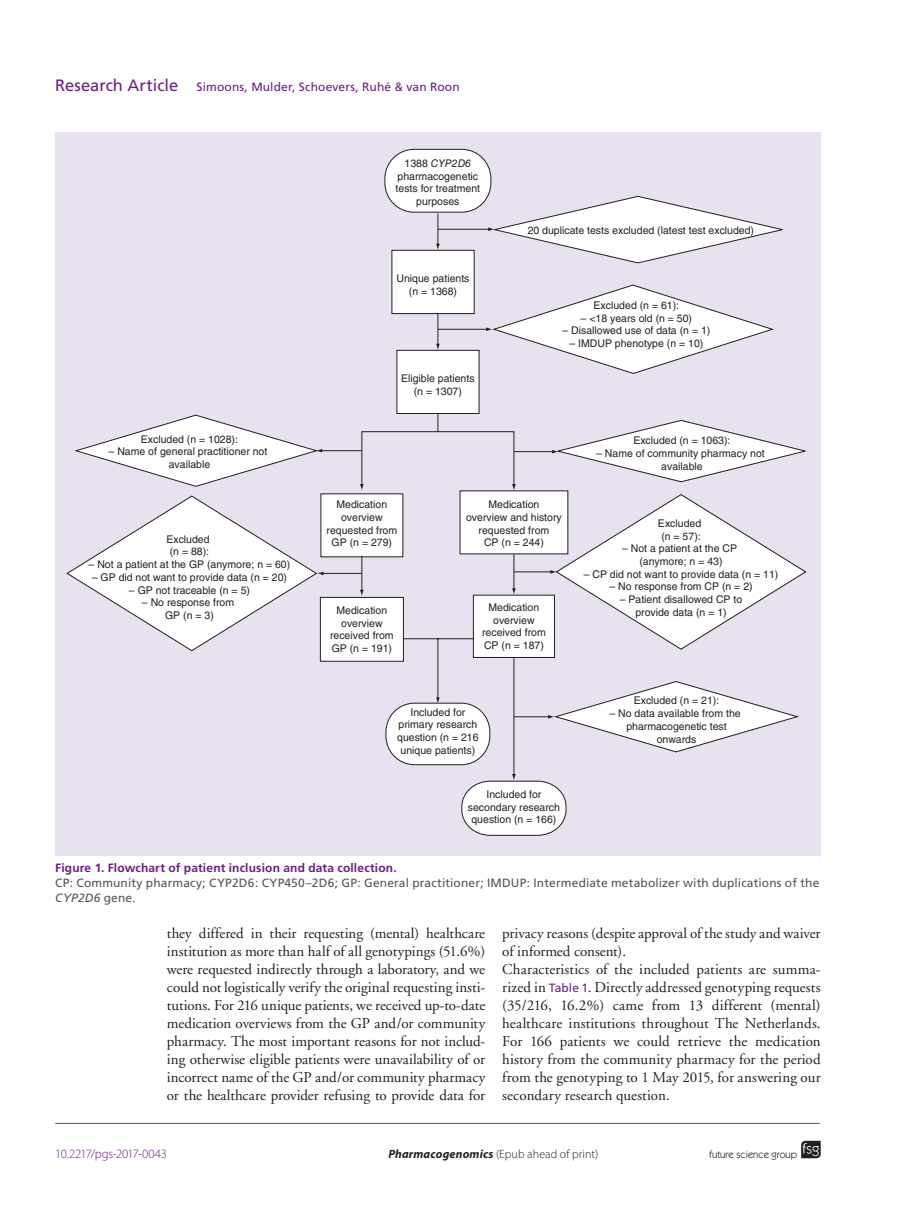
<style>
.page{position:relative;width:910px;height:1217px;background:#fff}
.page>*{position:absolute;margin:0;border:0;box-sizing:border-box;transform-origin:0 0}
.t1{font:15px/18px "Adobe Garamond";color:#231f20;text-align:justify}
.t2{font:300 12.75px "Myriad Pro";letter-spacing:-.03em;color:#6b1f7e}
.t3{font:12px/15px "Frutiger";letter-spacing:.015em;color:#52555a}
.t4{font:700 12px "Frutiger";letter-spacing:.015em;color:#6b1f7e}
.t5{font:12px "Frutiger";letter-spacing:.015em;color:#6b1f7e}
.t6{font:300 12px "Myriad Pro";letter-spacing:.005em;color:#231f20}
.t7{font:10.65px/12.8px "Helvetica LT Std";color:#231f20;text-align:center}
.t8{font:10.5px "Itc Kabel";color:#231f20}
.s1{font-size:16.5px}
.s2{font-style:italic}
.s3{font-family:"Frutiger";font-size:12px;color:#6b1f7e}
.s4{font-weight:700;font-style:italic}
</style>
<div class="page">
<div style="left:55px;top:132px;width:766px;height:723px;background:#e8e2f0"></div>
<div style="left:385px;top:149px;width:106px;height:63px;background:#fff;border-radius:29px"></div>
<div style="left:384px;top:149px;width:107px;height:63px;border:1px solid #231f20;border-radius:29px"></div>
<div style="left:386px;top:703px;width:104px;height:61px;background:#fff;border-radius:29px"></div>
<div style="left:386px;top:702px;width:104px;height:63px;border:1px solid #231f20;border-radius:29px"></div>
<div style="left:391px;top:250px;width:84px;height:64px;background:#fff;border:1px solid #231f20"></div>
<div style="left:396px;top:350px;width:83px;height:64px;background:#fff;border:1px solid #231f20"></div>
<div style="left:460px;top:490px;width:108px;height:64px;background:#fff"></div>
<div style="left:473px;top:594px;width:82px;height:63px;background:#fff;border:1px solid #231f20"></div>
<div style="left:320px;top:597px;width:84px;height:64px;background:#fff"></div>
<svg style="left:66px;top:213px;width:373px;height:438px"></svg>
<svg style="left:436px;top:244px;width:4px;height:6px"></svg>
<hr style="left:437px;top:313px;width:1px;height:32px;background:#231f20">
<svg style="left:436px;top:344px;width:4px;height:6px"></svg>
<hr style="left:438px;top:329px;width:49px;height:1px;background:#231f20">
<svg style="left:486px;top:284px;width:288px;height:90px"></svg>
<hr style="left:438px;top:229px;width:51px;height:1px;background:#231f20">
<svg style="left:488px;top:195px;width:295px;height:68px"></svg>
<svg style="left:360px;top:412px;width:156px;height:78px"></svg>
<hr style="left:321px;top:450px;width:41px;height:1px;background:#231f20">
<svg style="left:75px;top:414px;width:247px;height:73px"></svg>
<hr style="left:514px;top:451px;width:39px;height:1px;background:#231f20">
<svg style="left:552px;top:420px;width:254px;height:62px"></svg>
<hr style="left:361px;top:555px;width:1px;height:36px;background:#231f20">
<svg style="left:360px;top:589px;width:4px;height:7px"></svg>
<hr style="left:514px;top:554px;width:1px;height:35px;background:#231f20">
<svg style="left:512px;top:588px;width:4px;height:6px"></svg>
<hr style="left:403px;top:638px;width:70px;height:1px;background:#231f20">
<hr style="left:437px;top:638px;width:1px;height:60px;background:#231f20">
<svg style="left:436px;top:697px;width:4px;height:6px"></svg>
<hr style="left:514px;top:658px;width:1px;height:117px;background:#231f20">
<svg style="left:461px;top:773px;width:106px;height:62px"></svg>
<hr style="left:514px;top:716px;width:35px;height:1px;background:#231f20">
<svg style="left:548px;top:681px;width:251px;height:71px"></svg>
<hr style="left:514px;top:571px;width:38px;height:1px;background:#231f20">
<hr style="left:322px;top:573px;width:40px;height:1px;background:#231f20">
<svg style="left:67px;top:496px;width:256px;height:154px"></svg>
<svg style="left:550px;top:493px;width:257px;height:157px"></svg>
<svg style="left:801px;top:1140px;width:20px;height:17px"></svg>
<hr style="left:55px;top:1122px;width:765px;height:1px;background:#52555a">
<p class="t5" style="left:55px;top:80px;width:406px"><span class="s1">Research Article</span> Simoons, Mulder, Schoevers, Ruhé &amp; van Roon</p>
<p class="t7" style="left:141px;top:432px;width:99px">Excluded (n = 1028):</p>
<p class="t7" style="left:109px;top:445px;width:160px">– Name of general practitioner not available</p>
<p class="t7" style="left:166px;top:532px;width:45px">Excluded (n = 88):</p>
<p class="t7" style="left:89px;top:558px;width:203px">– Not a patient at the GP (anymore; n = 60)</p>
<p class="t7" style="left:92px;top:570px;width:197px">– GP did not want to provide data (n = 20)</p>
<p class="t7" style="left:129px;top:583px;width:123px">– GP not traceable (n = 5)</p>
<p class="t7" style="left:142px;top:596px;width:94px">– No response from<br>GP (n = 3)</p>
<p class="t7" style="left:396px;top:157px;width:86px">1388 <span class="s2">CYP2D6 </span>pharmacogenetic tests for treatment purposes</p>
<p class="t7" style="left:397px;top:272px;width:74px">Unique patients (n = 1368)</p>
<p class="t7" style="left:401px;top:372px;width:75px">Eligible patients (n = 1307)</p>
<p class="t7" style="left:528px;top:223px;width:228px">20 duplicate tests excluded (latest test excluded)</p>
<p class="t7" style="left:594px;top:299px;width:87px">Excluded (n = 61):</p>
<p class="t7" style="left:581px;top:311px;width:113px">– &lt;18 years old (n = 50)</p>
<p class="t7" style="left:562px;top:324px;width:149px">– Disallowed use of data (n = 1)</p>
<p class="t7" style="left:569px;top:337px;width:135px">– IMDUP phenotype (n = 10)</p>
<p class="t7" style="left:633px;top:434px;width:99px">Excluded (n = 1063):</p>
<p class="t7" style="left:596px;top:446px;width:170px">– Name of community pharmacy not available</p>
<p class="t7" style="left:327px;top:498px;width:72px">Medication overview requested from<br>GP (n = 279)</p>
<p class="t7" style="left:466px;top:498px;width:97px">Medication<br>overview and history requested from<br>CP (n = 244)</p>
<p class="t7" style="left:330px;top:603px;width:65px">Medication overview received from<br>GP (n = 191)</p>
<p class="t7" style="left:482px;top:600px;width:65px">Medication overview received from<br>CP (n = 187)</p>
<p class="t7" style="left:397px;top:705px;width:83px">Included for primary research question (n = 216 unique patients)</p>
<p class="t7" style="left:468px;top:787px;width:94px">Included for secondary research question (n = 166)</p>
<p class="t7" style="left:658px;top:516px;width:45px">Excluded (n = 57):</p>
<p class="t7" style="left:622px;top:542px;width:116px">– Not a patient at the CP (anymore; n = 43)</p>
<p class="t7" style="left:584px;top:567px;width:196px">– CP did not want to provide data (n = 11)</p>
<p class="t7" style="left:609px;top:580px;width:145px">– No response from CP (n = 2)</p>
<p class="t7" style="left:620px;top:593px;width:124px">– Patient disallowed CP to provide data (n = 1)</p>
<p class="t7" style="left:634px;top:694px;width:87px">Excluded (n = 21):</p>
<p class="t7" style="left:609px;top:706px;width:133px">– No data available from the pharmacogenetic test onwards</p>
<p class="t4" style="left:55px;top:860px;width:343px">Figure 1. Flowchart of patient inclusion and data collection.</p>
<p class="t3" style="left:55px;top:875px;width:766px">CP: Community pharmacy; CYP2D6: CYP450–2D6; GP: General practitioner; IMDUP: Intermediate metabolizer with duplications of the<br><span class="s2">CYP2D6</span> gene.</p>
<p class="t1" style="left:167px;top:924px;width:320px">they differed in their requesting (mental) healthcare institution as more than half of all genotypings (51.6%) were requested indirectly through a laboratory, and we could not logistically verify the original requesting insti&shy;tutions. For 216 unique patients, we received up-to-date medication overviews from the GP and/or community pharmacy. The most important reasons for not includ&shy;ing otherwise eligible patients were unavailability of or incorrect name of the GP and/or community pharmacy or the healthcare provider refusing to provide data for</p>
<p class="t1" style="left:502px;top:924px;width:320px;text-align:left">privacy reasons (despite approval of the study and waiver of informed consent).<br>Characteristics of the included patients are summa&shy;rized in <span class="s3">Table 1</span>. Directly addressed genotyping requests (35/216, 16.2%) came from 13 different (mental) healthcare institutions throughout The Netherlands.<br>For 166 patients we could retrieve the medication history from the community pharmacy for the period from the genotyping to 1 May 2015, for answering our secondary research question.</p>
<p class="t2" style="left:55px;top:1146px;width:113px">10.2217/pgs-2017-0043</p>
<p class="t6" style="left:388px;top:1147px;width:211px"><span class="s4">Pharmacogenomics</span> (Epub ahead of print)</p>
<p class="t8" style="left:709px;top:1148px;width:90px">future science group</p>
</div>
